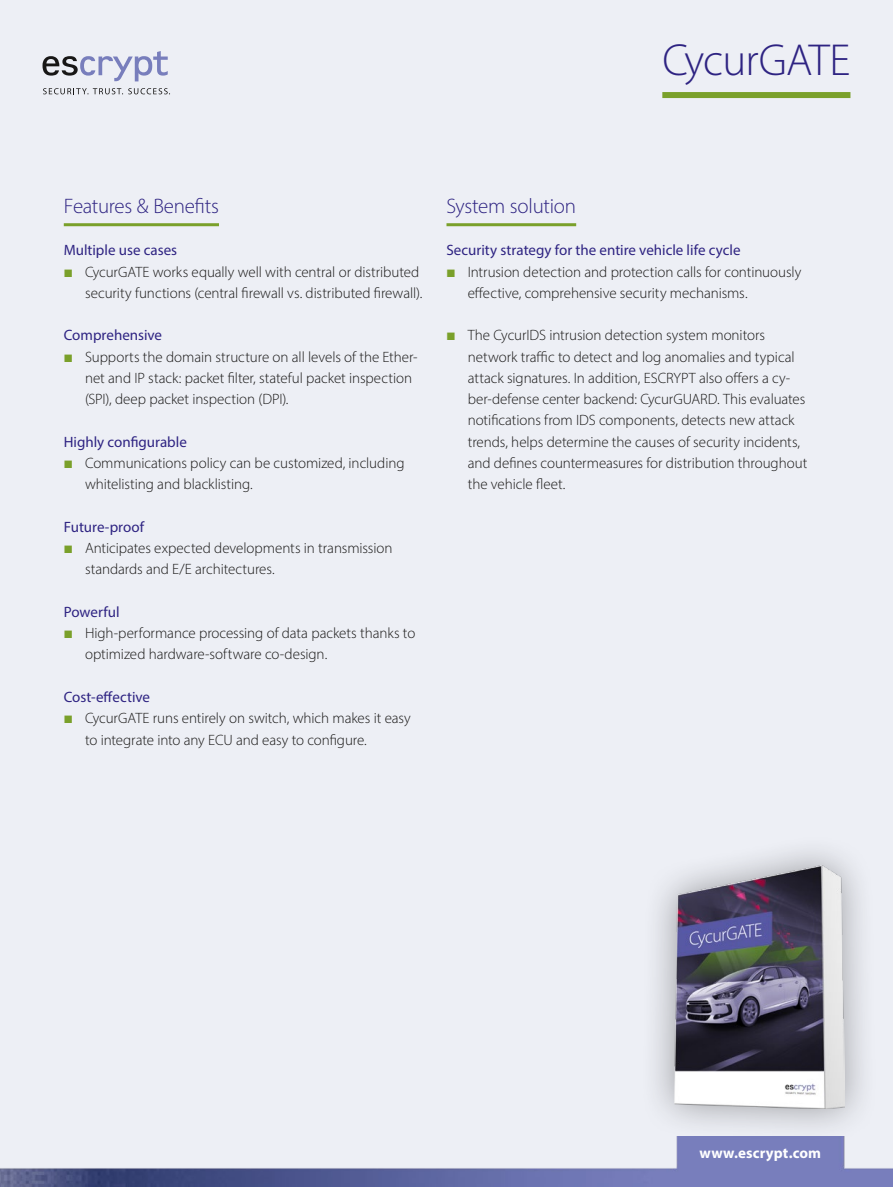
<style>
.page{position:relative;width:893px;height:1187px;background:#fff}
.page>*{position:absolute;margin:0;border:0;box-sizing:border-box;transform-origin:0 0}
.t1{font:300 45px "Myriad Pro";letter-spacing:-.02em;color:#2e2382}
.t2{font:300 21px "Myriad Pro";letter-spacing:-.015em;color:#2e2382}
.t3{font:300 15px/21.3px "Myriad Pro";letter-spacing:-.005em;color:#181716}
.t4{font:15px "Myriad Pro";color:#2e2382}
.t5{font:700 15px "Myriad Pro";letter-spacing:.01em;color:#fff}
.s1{font-family:"Segoe UI";font-size:10.5px;color:#7aa02a}
</style>
<div class="page">
<div style="left:0;top:0;width:893px;height:1186px;background:#edeff5"></div>
<hr style="left:64px;top:223px;width:155px;height:3px;background:#7aa02a">
<hr style="left:446px;top:223px;width:130px;height:3px;background:#7aa02a">
<img style="left:0;top:1142px;width:893px;height:44px">
<div style="left:662px;top:92px;width:188px;height:6px;background:#7aa02a"></div>
<svg style="left:43px;top:88px;width:127px;height:6px"></svg>
<svg style="left:43px;top:51px;width:125px;height:30px"></svg>
<div style="left:640px;top:833px;width:238px;height:309px;background:#181716;opacity:.4"></div>
<img style="left:674px;top:865px;width:170px;height:243px">
<h1 class="t1" style="left:662px;top:33px;width:190px">CycurGATE</h1>
<h2 class="t2" style="left:64px;top:193px;width:157px">Features &amp; Benefits</h2>
<p class="t4" style="left:64px;top:241px;width:115px">Multiple use cases</p>
<p class="t3" style="left:64px;top:261px;width:360px;text-align:right"><span class="s1">■</span> CycurGATE works equally well with central or distributed security functions (central firewall vs. distributed firewall).</p>
<p class="t4" style="left:64px;top:326px;width:100px">Comprehensive</p>
<p class="t3" style="left:85px;top:346px;width:334px;text-indent:-21px"><span class="s1">■</span> Supports the domain structure on all levels of the Ether&shy;net and IP stack: packet filter, stateful packet inspection (SPI), deep packet inspection (DPI).</p>
<p class="t4" style="left:64px;top:432px;width:125px">Highly configurable</p>
<p class="t3" style="left:85px;top:452px;width:321px;text-indent:-21px"><span class="s1">■</span> Communications policy can be customized, including whitelisting and blacklisting.</p>
<p class="t4" style="left:64px;top:517px;width:82px">Future-proof</p>
<p class="t3" style="left:85px;top:537px;width:309px;text-indent:-21px"><span class="s1">■</span> Anticipates expected developments in transmission standards and E/E architectures.</p>
<p class="t4" style="left:64px;top:602px;width:57px">Powerful</p>
<p class="t3" style="left:85px;top:622px;width:332px;text-indent:-21px"><span class="s1">■</span> High-performance processing of data packets thanks to optimized hardware-software co-design.</p>
<p class="t4" style="left:64px;top:687px;width:88px">Cost-effective</p>
<p class="t3" style="left:85px;top:707px;width:327px;text-indent:-21px"><span class="s1">■</span> CycurGATE runs entirely on switch, which makes it easy to integrate into any ECU and easy to configure.</p>
<h2 class="t2" style="left:446px;top:193px;width:131px">System solution</h2>
<p class="t4" style="left:446px;top:241px;width:296px">Security strategy for the entire vehicle life cycle</p>
<p class="t3" style="left:468px;top:261px;width:335px;text-indent:-21px"><span class="s1">■</span> Intrusion detection and protection calls for continuously effective, comprehensive security mechanisms.</p>
<p class="t3" style="left:468px;top:324px;width:341px;text-indent:-21px"><span class="s1">■</span> The CycurIDS intrusion detection system monitors network traffic to detect and log anomalies and typical attack signatures. In addition, ESCRYPT also offers a cy&shy;ber-defense center backend: CycurGUARD. This evaluates notifications from IDS components, detects new attack trends, helps determine the causes of security incidents, and defines countermeasures for distribution throughout the vehicle fleet.</p>
<p class="t5" style="left:699px;top:1143px;width:123px">www.escrypt.com</p>
</div>
